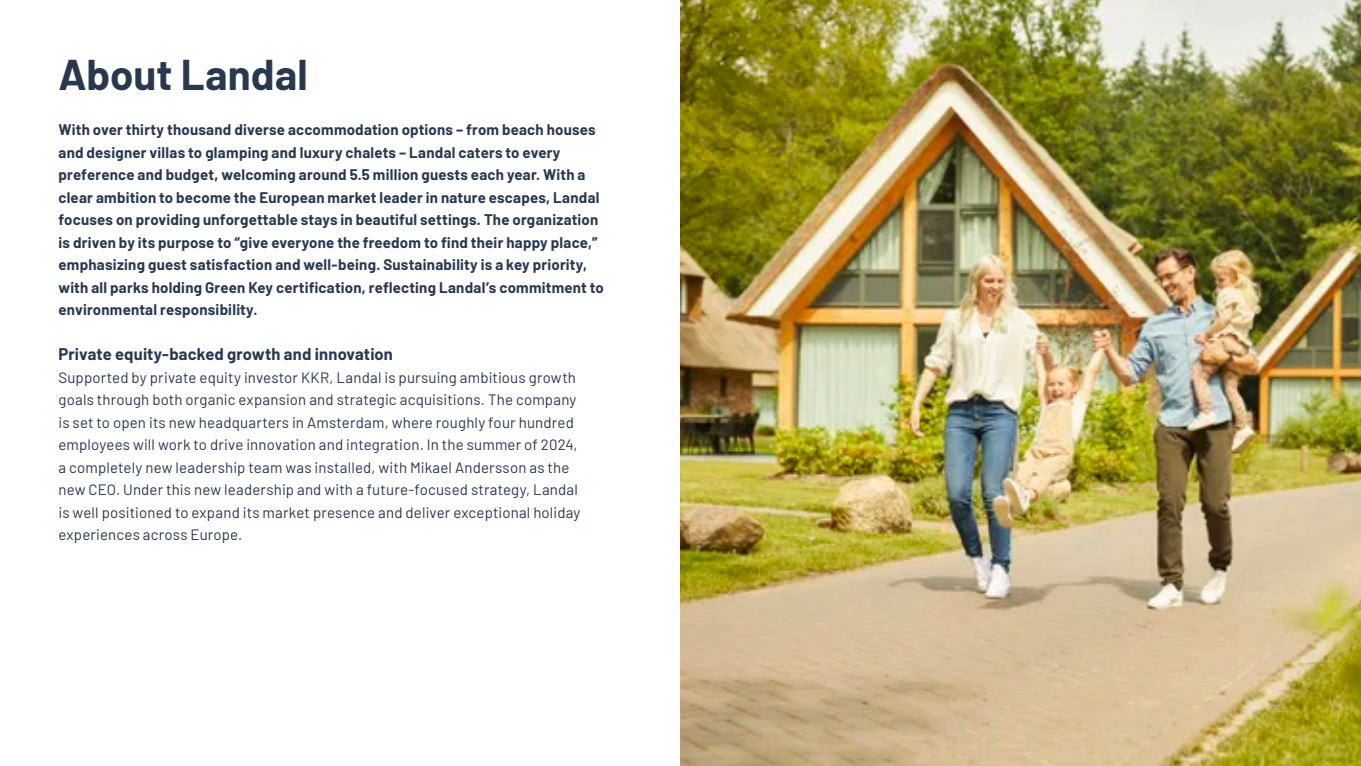
<style>
.page{position:relative;width:1361px;height:766px;background:#fff}
.page>*{position:absolute;margin:0;border:0;box-sizing:border-box;transform-origin:0 0}
.t1{font:700 42px "Barlow";color:#2a384e}
.t2{font:700 16.5px "Barlow";letter-spacing:.01em;color:#2a384e}
.t3{font:700 15px/22.5px "Barlow";letter-spacing:.015em;color:#2a384e}
.t4{font:15px/22.5px "Barlow";letter-spacing:.01em;color:#2a384e}
</style>
<div class="page">
<img style="left:680px;top:0;width:681px;height:765px">
<p class="t1" style="left:58px;top:44px;width:251px">About Landal</p>
<p class="t3" style="left:58px;top:117px;width:547px">With over thirty thousand diverse accommodation options – from beach houses and designer villas to glamping and luxury chalets – Landal caters to every preference and budget, welcoming around 5.5 million guests each year. With a clear ambition to become the European market leader in nature escapes, Landal focuses on providing unforgettable stays in beautiful settings. The organization is driven by its purpose to “give everyone the freedom to find their happy place,” emphasizing guest satisfaction and well-being. Sustainability is a key priority, with all parks holding Green Key certification, reflecting Landal’s commitment to environmental responsibility.</p>
<p class="t2" style="left:58px;top:342px;width:336px">Private equity-backed growth and innovation</p>
<p class="t4" style="left:58px;top:365px;width:523px">Supported by private equity investor KKR, Landal is pursuing ambitious growth goals through both organic expansion and strategic acquisitions. The company is set to open its new headquarters in Amsterdam, where roughly four hundred employees will work to drive innovation and integration. In the summer of 2024, a completely new leadership team was installed, with Mikael Andersson as the new CEO. Under this new leadership and with a future-focused strategy, Landal is well positioned to expand its market presence and deliver exceptional holiday experiences across Europe.</p>
</div>
